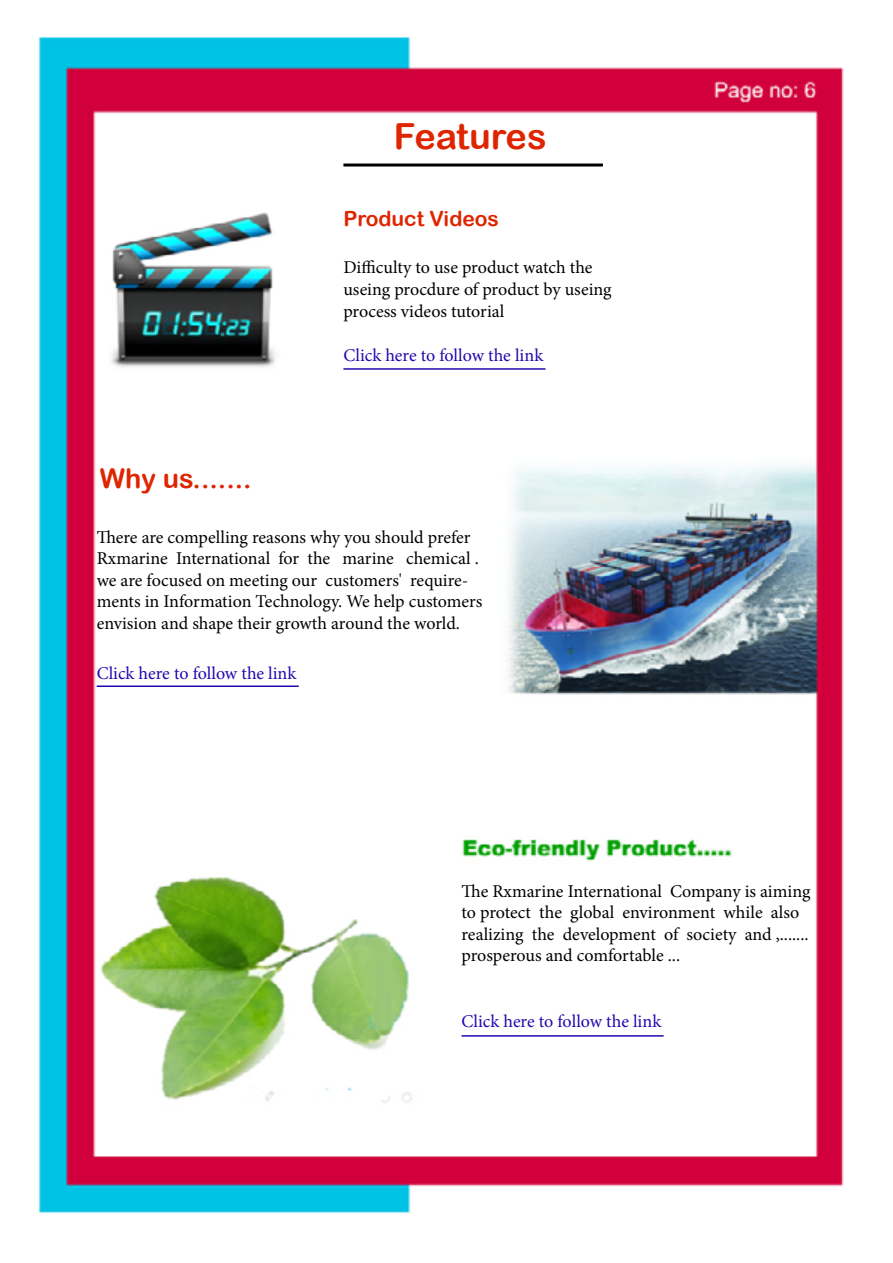
<style>
.page{position:relative;width:893px;height:1263px;background:#fff}
.page>*{position:absolute;margin:0;border:0;box-sizing:border-box;transform-origin:0 0}
.t1{font:36px "Arial Rounded MT Bold";color:#df2500}
.t2{font:27px "Arial Rounded MT Bold";color:#df2500}
.t3{font:21px "Arial Rounded MT Bold";color:#df2500}
.t4{font:18px/21.6px "Minion Pro";letter-spacing:-.005em;color:#000}
.t5{font:18px "Minion Pro";color:#2307af}
</style>
<div class="page">
<img style="left:38px;top:37px;width:806px;height:1177px">
<hr style="left:343px;top:164px;width:260px;height:3px;background:#000">
<hr style="left:343px;top:368px;width:202px;height:2px;background:#2307af">
<hr style="left:97px;top:685px;width:202px;height:2px;background:#2307af">
<hr style="left:461px;top:1035px;width:203px;height:2px;background:#2307af">
<h1 class="t1" style="left:394px;top:115px;width:154px">Features</h1>
<p class="t3" style="left:343px;top:206px;width:157px">Product Videos</p>
<p class="t4" style="left:343px;top:257px;width:270px">Difficulty to use product watch the useing procdure of product by useing process videos tutorial</p>
<p class="t5" style="left:343px;top:343px;width:201px">Click here to follow the link</p>
<h2 class="t2" style="left:100px;top:462px;width:153px">Why us.......</h2>
<p class="t4" style="left:97px;top:526px;width:387px">There are compelling reasons why you should prefer Rxmarine International for the marine chemical . we are focused on meeting our customers' require&shy;ments in Information Technology. We help customers envision and shape their growth around the world.</p>
<p class="t5" style="left:97px;top:661px;width:201px">Click here to follow the link</p>
<p class="t4" style="left:461px;top:880px;width:350px">The Rxmarine International Company is aiming to protect the global environment while also realizing the development of society and ,....... prosperous and comfortable ...</p>
<p class="t5" style="left:461px;top:1009px;width:201px">Click here to follow the link</p>
</div>
